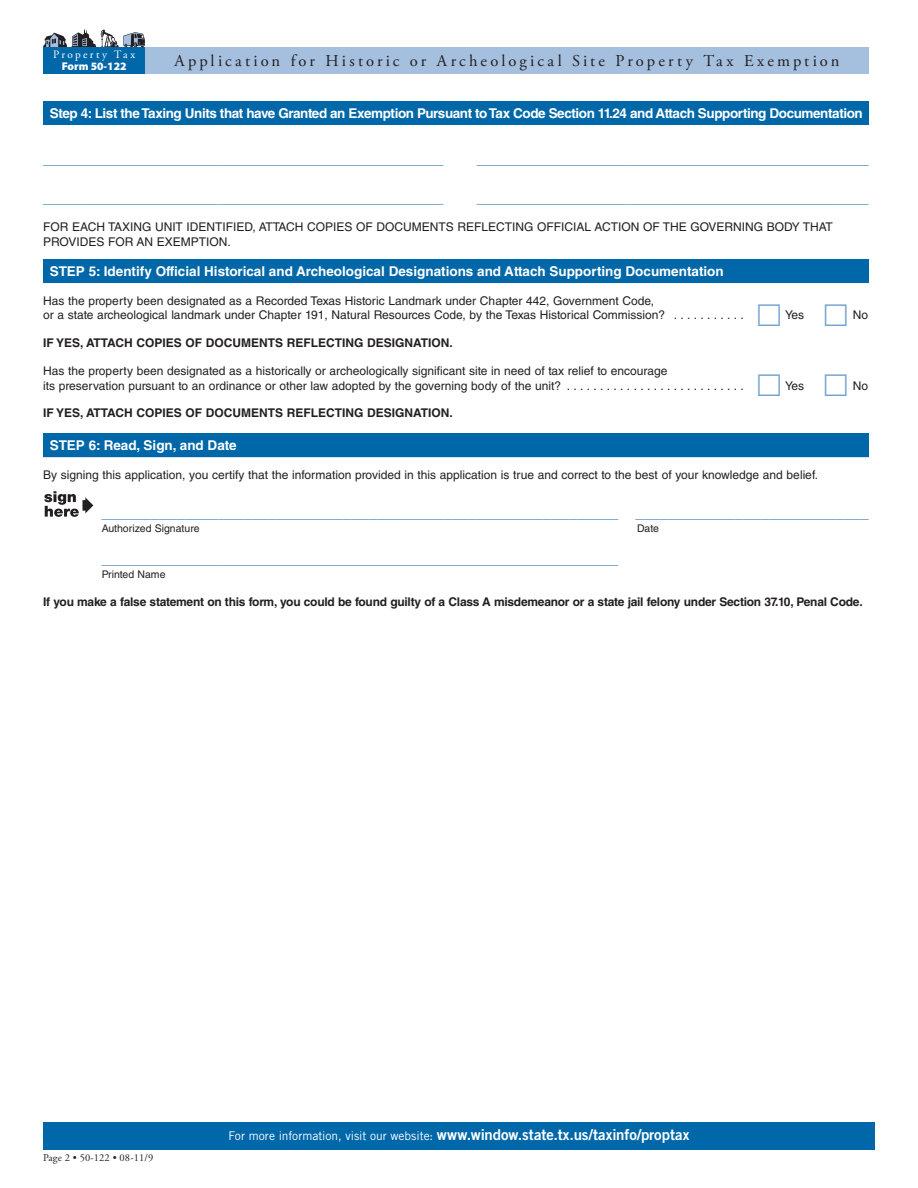
<style>
.page{position:relative;width:918px;height:1188px;background:#fff}
.page>*{position:absolute;margin:0;border:0;box-sizing:border-box;transform-origin:0 0}
.t1{font:16.5px "Adobe Garamond Pro";letter-spacing:.185em;color:#231f20}
.Line{font:15px "Helvetica LT Std";color:#5b94c6}
.t2{font:15px "Trade Gothic LT Std Bd 2";color:#fff}
.Divider_Bar{font:700 13.5px "Helvetica LT Std";color:#fff}
.Divider_Bar-2{font:700 13.5px "Helvetica LT Std";letter-spacing:-.02em;color:#fff}
.Body_text{font:12px/14.4px "Helvetica LT Std";color:#231f20}
.Body_text-2{font:700 12px "Helvetica LT Std";letter-spacing:-.02em;color:#231f20}
.Body_text-3{font:700 12px "Helvetica LT Std";color:#231f20}
.t3{font:11.25px "Adobe Garamond Pro";letter-spacing:.2em;color:#fff}
.t4{font:900 11.25px "Myriad Pro";color:#fff}
.Text_Below_Line{font:10.5px "Helvetica LT Std";color:#231f20}
.Form_Number_at_Botto{font:10.5px "Adobe Garamond Pro";letter-spacing:.01em;color:#231f20}
.s1{font-family:"Trade Gothic LT Std";font-size:12px}
</style>
<div class="page">
<div style="left:43px;top:1122px;width:832px;height:28px;background:#0068a9"></div>
<svg style="left:43px;top:29px;width:102px;height:18px"></svg>
<div style="left:43px;top:47px;width:102px;height:27px;background:#0068a9"></div>
<div style="left:145px;top:47px;width:724px;height:27px;background:#a5c0df"></div>
<div style="left:43px;top:101px;width:826px;height:23px;background:#0068a9"></div>
<hr style="left:43px;top:124px;width:826px;height:1px;background:#0068a9">
<div style="left:43px;top:259px;width:826px;height:24px;background:#0068a9"></div>
<div style="left:43px;top:433px;width:826px;height:24px;background:#0068a9"></div>
<svg style="left:82px;top:500px;width:3px;height:11px"></svg>
<svg style="left:85px;top:497px;width:8px;height:16px"></svg>
<svg style="left:44px;top:491px;width:35px;height:26px"></svg>
<p class="t3" style="left:53px;top:47px;width:84px">Property Tax</p>
<p class="t4" style="left:62px;top:59px;width:66px">Form 50-122</p>
<h1 class="t1" style="left:174px;top:51px;width:667px">Application for Historic or Archeological Site Property Tax Exemption</h1>
<p class="Divider_Bar-2" style="left:50px;top:105px;width:814px">Step 4: List the Taxing Units that have Granted an Exemption Pursuant to Tax Code Section 11.24 and Attach Supporting Documentation</p>
<p class="Line" style="left:43px;top:150px;width:402px">________________________________________________</p>
<p class="Line" style="left:477px;top:150px;width:393px">_______________________________________________</p>
<p class="Line" style="left:43px;top:189px;width:402px">________________________________________________</p>
<p class="Line" style="left:477px;top:189px;width:393px">_______________________________________________</p>
<p class="Body_text" style="left:43px;top:220px;width:791px">FOR EACH TAXING UNIT IDENTIFIED, ATTACH COPIES OF DOCUMENTS REFLECTING OFFICIAL ACTION OF THE GOVERNING BODY THAT<br>PROVIDES FOR AN EXEMPTION.</p>
<p class="Divider_Bar" style="left:50px;top:263px;width:675px">STEP 5: Identify Official Historical and Archeological Designations and Attach Supporting Documentation</p>
<p class="Body_text" style="left:43px;top:293px;width:630px">Has the property been designated as a Recorded Texas Historic Landmark under Chapter 442, Government Code,<br>or a state archeological landmark under Chapter 191, Natural Resources Code, by the Texas Historical Commission? ...........</p>
<p class="Body_text" style="left:785px;top:308px;width:20px">Yes</p>
<p class="Body_text" style="left:853px;top:308px;width:17px">No</p>
<p class="Body_text-3" style="left:43px;top:336px;width:411px">IF YES, ATTACH COPIES OF DOCUMENTS REFLECTING DESIGNATION.</p>
<p class="Body_text" style="left:43px;top:364px;width:626px">Has the property been designated as a historically or archeologically significant site in need of tax relief to encourage its preservation pursuant to an ordinance or other law adopted by the governing body of the unit? ..........................</p>
<p class="Body_text" style="left:785px;top:378px;width:20px">Yes</p>
<p class="Body_text" style="left:853px;top:378px;width:17px">No</p>
<p class="Body_text-3" style="left:43px;top:406px;width:411px">IF YES, ATTACH COPIES OF DOCUMENTS REFLECTING DESIGNATION.</p>
<p class="Divider_Bar" style="left:50px;top:437px;width:188px">STEP 6: Read, Sign, and Date</p>
<p class="Body_text" style="left:43px;top:467px;width:777px">By signing this application, you certify that the information provided in this application is true and correct to the best of your knowledge and belief.</p>
<p class="Line" style="left:102px;top:504px;width:769px">______________________________________________________________ ____________________________</p>
<p class="Text_Below_Line" style="left:102px;top:522px;width:99px">Authorized Signature</p>
<p class="Text_Below_Line" style="left:637px;top:522px;width:23px">Date</p>
<p class="Line" style="left:102px;top:550px;width:519px">______________________________________________________________</p>
<p class="Text_Below_Line" style="left:102px;top:568px;width:65px">Printed Name</p>
<p class="Body_text-2" style="left:43px;top:594px;width:821px">If you make a false statement on this form, you could be found guilty of a Class A misdemeanor or a state jail felony under Section 37.10, Penal Code.</p>
<p class="Form_Number_at_Botto" style="left:43px;top:1151px;width:112px">Page 2 • 50-122 • 08-11/9</p>
<p class="t2" style="left:229px;top:1125px;width:462px"><span class="s1">For more information, visit our website:</span> www.window.state.tx.us/taxinfo/proptax</p>
</div>
